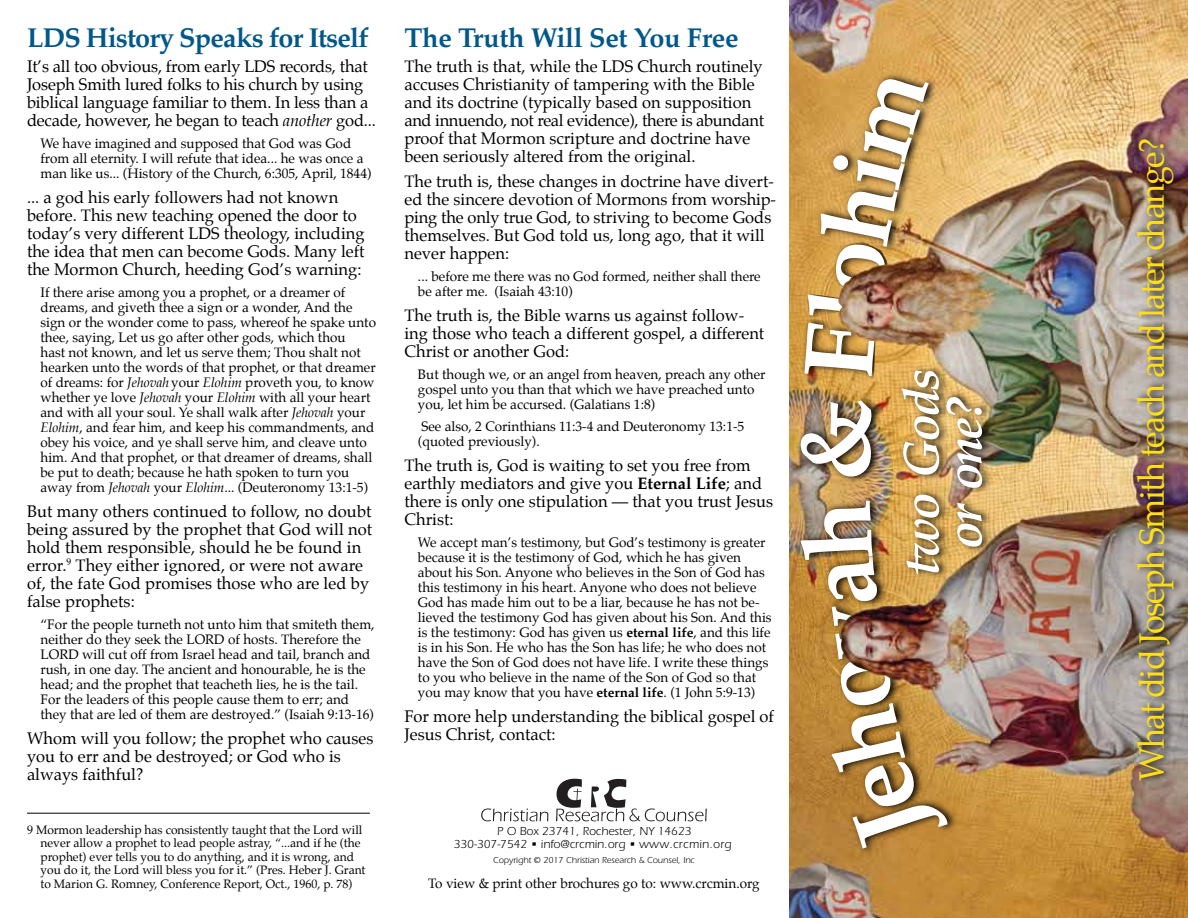
<style>
.page{position:relative;width:1188px;height:918px;background:#fff}
.page>*{position:absolute;margin:0;border:0;box-sizing:border-box;transform-origin:0 0}
.t1{font:italic 700 50.55px/42.9px "Palatino";letter-spacing:-.05em;color:#fff;text-align:center}
.t2{font:34.5px "Palatino";letter-spacing:-.05em;color:#ffde17}
.t3{font:700 27px "Palatino";letter-spacing:-.03em;color:#00588a}
.t4{font:700 27px "Palatino";letter-spacing:-.01em;color:#00588a}
.t5{font:16.5px/18px "Palatino";color:#000}
.t6{font:13.5px/15px "Palatino";color:#000}
.t7{font:12px/13.5px "Palatino";color:#000}
.t8{font:12px/12.8px "Itc Eras";color:#000;text-align:center}
.t9{font:9px "Itc Eras";color:#000}
.s1{font-style:italic}
.s2{font-weight:700}
</style>
<div class="page">
<svg style="left:481px;top:809px;width:67px;height:12px"></svg>
<svg style="left:556px;top:779px;width:151px;height:42px"></svg>
<img style="left:789px;top:0;width:399px;height:918px">
<img style="left:1128px;top:130px;width:60px;height:661px">
<img style="left:889px;top:358px;width:86px;height:228px">
<img style="left:932px;top:387px;width:86px;height:185px">
<img style="left:846px;top:796px;width:114px;height:62px">
<img style="left:794px;top:491px;width:92px;height:79px">
<img style="left:800px;top:501px;width:147px;height:348px">
<img style="left:794px;top:390px;width:90px;height:96px">
<img style="left:801px;top:400px;width:70px;height:77px">
<img style="left:814px;top:182px;width:7px;height:74px">
<img style="left:857px;top:69px;width:85px;height:103px">
<img style="left:802px;top:319px;width:73px;height:60px">
<img style="left:806px;top:293px;width:37px;height:1px">
<img style="left:804px;top:294px;width:71px;height:82px">
<img style="left:821px;top:79px;width:108px;height:208px">
<hr style="left:27px;top:813px;width:343px;height:1px;background:#000">
<h3 class="t3" style="left:27px;top:14px;width:343px">LDS History Speaks for Itself</h3>
<p class="t5" style="left:27px;top:57px;width:351px">It’s all too obvious, from early LDS records, that Joseph Smith lured folks to his church by using biblical language familiar to them. In less than a decade, however, he began to teach <span class="s1">another</span> god...</p>
<p class="t6" style="left:40px;top:136px;width:333px">We have imagined and supposed that God was God from all eternity. I will refute that idea... he was once a man like us... (History of the Church, 6:305, April, 1844)</p>
<p class="t5" style="left:27px;top:188px;width:339px">... a god his early followers had not known before. This new teaching opened the door to today’s very different LDS theology, including the idea that men can become Gods. Many left the Mormon Church, heeding God’s warning:</p>
<p class="t6" style="left:40px;top:285px;width:337px">If there arise among you a prophet, or a dreamer of dreams, and giveth thee a sign or a wonder, And the sign or the wonder come to pass, whereof he spake unto thee, saying, Let us go after other gods, which thou<br>hast not known, and let us serve them; Thou shalt not hearken unto the words of that prophet, or that dreamer of dreams: for <span class="s1">Jehovah</span> your <span class="s1">Elohim</span> proveth you, to know whether ye love <span class="s1">Jehovah</span> your <span class="s1">Elohim</span> with all your heart and with all your soul. Ye shall walk after <span class="s1">Jehovah</span> your <span class="s1">Elohim</span>, and fear him, and keep his commandments, and obey his voice, and ye shall serve him, and cleave unto him. And that prophet, or that dreamer of dreams, shall be put to death; because he hath spoken to turn you away from <span class="s1">Jehovah</span> your <span class="s1">Elohim</span>... (Deuteronomy 13:1-5)</p>
<p class="t5" style="left:27px;top:502px;width:347px">But many others continued to follow, no doubt being assured by the prophet that God will not hold them responsible, should he be found in error.<sup>9</sup> They either ignored, or were not aware of, the fate God promises those who are led by false prophets:</p>
<p class="t6" style="left:40px;top:617px;width:336px">“For the people turneth not unto him that smiteth them, neither do they seek the LORD of hosts. Therefore the LORD will cut off from Israel head and tail, branch and rush, in one day. The ancient and honourable, he is the head; and the prophet that teacheth lies, he is the tail.<br>For the leaders of this people cause them to err; and they that are led of them are destroyed.” (Isaiah 9:13-16)</p>
<p class="t5" style="left:27px;top:729px;width:348px">Whom will you follow; the prophet who causes you to err and be destroyed; or God who is always faithful?</p>
<h3 class="t4" style="left:404px;top:14px;width:336px">The Truth Will Set You Free</h3>
<p class="t5" style="left:404px;top:57px;width:361px">The truth is that, while the LDS Church routinely accuses Christianity of tampering with the Bible and its doctrine (typically based on supposition and innuendo, not real evidence), there is abundant proof that Mormon scripture and doctrine have been seriously altered from the original.</p>
<p class="t5" style="left:404px;top:172px;width:373px">The truth is, these changes in doctrine have divert&shy;ed the sincere devotion of Mormons from worship&shy;ping the only true God, to striving to become Gods themselves. But God told us, long ago, that it will never happen:</p>
<p class="t6" style="left:418px;top:269px;width:344px">... before me there was no God formed, neither shall there be after me. (Isaiah 43:10)</p>
<p class="t5" style="left:404px;top:306px;width:361px">The truth is, the Bible warns us against follow&shy;ing those who teach a different gospel, a different<br>Christ or another God:</p>
<p class="t6" style="left:418px;top:367px;width:349px">But though we, or an angel from heaven, preach any other gospel unto you than that which we have preached unto you, let him be accursed. (Galatians 1:8)</p>
<p class="t6" style="left:418px;top:419px;width:328px">See also, 2 Corinthians 11:3-4 and Deuteronomy 13:1-5 (quoted previously).</p>
<p class="t5" style="left:404px;top:456px;width:370px">The truth is, God is waiting to set you free from earthly mediators and give you <span class="s2">Eternal Life</span>; and there is only one stipulation — that you trust Jesus Christ:</p>
<p class="t6" style="left:418px;top:535px;width:355px">We accept man’s testimony, but God’s testimony is greater because it is the testimony of God, which he has given about his Son. Anyone who believes in the Son of God has this testimony in his heart. Anyone who does not believe God has made him out to be a liar, because he has not be&shy;lieved the testimony God has given about his Son. And this is the testimony: God has given us <span class="s2">eternal life</span>, and this life is in his Son. He who has the Son has life; he who does not have the Son of God does not have life. I write these things to you who believe in the name of the Son of God so that you may know that you have <span class="s2">eternal life</span>. (1 John 5:9-13)</p>
<p class="t5" style="left:404px;top:707px;width:371px">For more help understanding the biblical gospel of<br>Jesus Christ, contact:</p>
<p class="t7" style="left:40px;top:823px;width:327px;text-indent:-14px">9 Mormon leadership has consistently taught that the Lord will never allow a prophet to lead people astray, “...and if he (the prophet) ever tells you to do anything, and it is wrong, and you do it, the Lord will bless you for it.” (Pres. Heber J. Grant to Marion G. Romney, Conference Report, Oct., 1960, p. 78)</p>
<p class="t8" style="left:454px;top:825px;width:279px">P O Box 23741, Rochester, NY 14623<br>330-307-7542 • info@crcmin.org • www.crcmin.org</p>
<p class="t9" style="left:493px;top:855px;width:203px">Copyright © 2017 Christian Research &amp; Counsel, Inc</p>
<p class="t6" style="left:428px;top:876px;width:333px">To view &amp; print other brochures go to: www.crcmin.org</p>
<h1 class="t1" style="left:900px;top:577px;width:210px;rotate:-90deg">two Gods or one?</h1>
<h2 class="t2" style="left:1123px;top:781px;width:645px;rotate:-90deg">What did Joseph Smith teach and later change?</h2>
</div>
